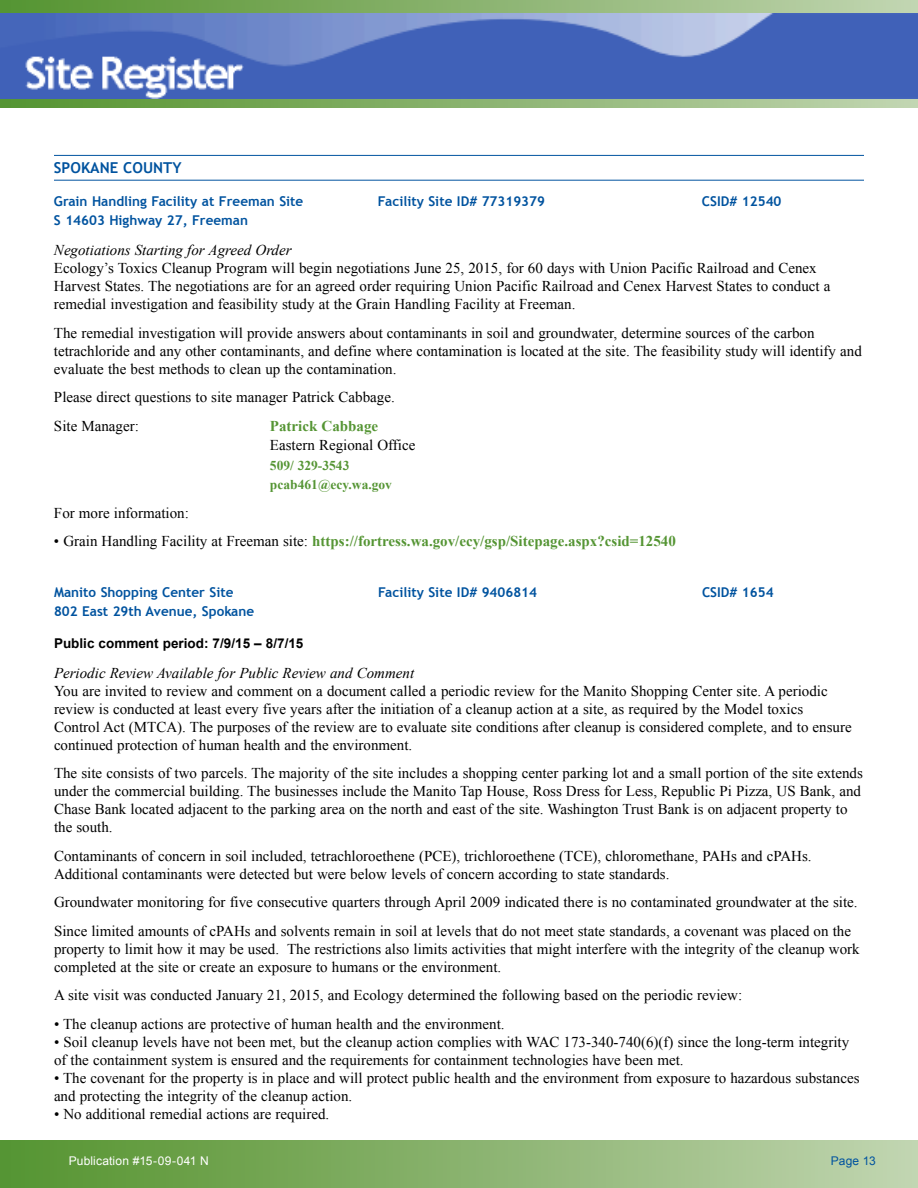
<style>
.page{position:relative;width:918px;height:1188px;background:#fff}
.page>*{position:absolute;margin:0;border:0;box-sizing:border-box;transform-origin:0 0}
.t1{font:15px/18px "Times New Roman";color:#000}
.t2{font:700 15px "Times New Roman";color:#559534}
.t3{font:italic 15px "Times New Roman";color:#000}
.t4{font:700 15px "Trebuchet MS";color:#00539f}
.t5{font:700 13.5px "Trebuchet MS";color:#00539f}
.t6{font:700 13.5px "Arial";color:#000}
.t7{font:700 13.5px/19.5px "Times New Roman";color:#559534}
.t8{font:12px "Arial";letter-spacing:.01em;color:#fff}
.t9{font:12px "Arial";letter-spacing:.005em;color:#00539f}
.s1{font-weight:400;color:#000}
</style>
<div class="page">
<svg style="left:0;top:0;width:918px;height:13px;background:#89b36e"></svg>
<svg style="left:0;top:99px;width:918px;height:9px;background:#89b36e"></svg>
<img style="left:0;top:13px;width:918px;height:86px">
<hr style="left:54px;top:155px;width:810px;height:1px;background:#00539f">
<hr style="left:54px;top:180px;width:810px;height:1px;background:#00539f">
<div style="left:0;top:1141px;width:918px;height:47px;background:linear-gradient(to right,#54932e,#c0d4af)"></div>
<p class="t4" style="left:54px;top:158px;width:129px">Spokane County</p>
<p class="t5" style="left:54px;top:192px;width:251px">Grain Handling Facility at Freeman Site</p>
<p class="t5" style="left:378px;top:192px;width:169px">Facility Site ID# 77319379</p>
<p class="t5" style="left:702px;top:192px;width:81px">CSID# 12540</p>
<p class="t5" style="left:54px;top:212px;width:196px">S 14603 Highway 27, Freeman</p>
<p class="t3" style="left:54px;top:240px;width:239px">Negotiations Starting for Agreed Order</p>
<p class="t1" style="left:54px;top:259px;width:778px">Ecology’s Toxics Cleanup Program will begin negotiations June 25, 2015, for 60 days with Union Pacific Railroad and Cenex<br>Harvest States. The negotiations are for an agreed order requiring Union Pacific Railroad and Cenex Harvest States to conduct a remedial investigation and feasibility study at the Grain Handling Facility at Freeman.</p>
<p class="t1" style="left:54px;top:323px;width:809px">The remedial investigation will provide answers about contaminants in soil and groundwater, determine sources of the carbon tetrachloride and any other contaminants, and define where contamination is located at the site. The feasibility study will identify and evaluate the best methods to clean up the contamination.</p>
<p class="t1" style="left:54px;top:383px;width:342px;line-height:28.5px">Please direct questions to site manager Patrick Cabbage.<br>Site Manager:</p>
<p class="t2" style="left:270px;top:415px;width:110px">Patrick Cabbage</p>
<p class="t1" style="left:270px;top:436px;width:147px">Eastern Regional Office</p>
<p class="t7" style="left:270px;top:455px;width:124px">509/ 329-3543 pcab461@ecy.wa.gov</p>
<p class="t1" style="left:54px;top:503px;width:136px">For more information:</p>
<p class="t2" style="left:54px;top:531px;width:623px"><span class="s1">• Grain Handling Facility at Freeman site:</span> https://fortress.wa.gov/ecy/gsp/Sitepage.aspx?csid=12540</p>
<p class="t5" style="left:54px;top:584px;width:181px">Manito Shopping Center Site</p>
<p class="t5" style="left:378px;top:584px;width:161px">Facility Site ID# 9406814</p>
<p class="t5" style="left:702px;top:584px;width:73px">CSID# 1654</p>
<p class="t5" style="left:54px;top:603px;width:202px">802 East 29th Avenue, Spokane</p>
<p class="t6" style="left:54px;top:634px;width:251px">Public comment period: 7/9/15 – 8/7/15</p>
<p class="t3" style="left:54px;top:662px;width:362px">Periodic Review Available for Public Review and Comment</p>
<p class="t1" style="left:54px;top:682px;width:799px">You are invited to review and comment on a document called a periodic review for the Manito Shopping Center site. A periodic review is conducted at least every five years after the initiation of a cleanup action at a site, as required by the Model toxics Control Act (MTCA). The purposes of the review are to evaluate site conditions after cleanup is considered complete, and to ensure continued protection of human health and the environment.</p>
<p class="t1" style="left:54px;top:764px;width:810px">The site consists of two parcels. The majority of the site includes a shopping center parking lot and a small portion of the site extends under the commercial building. The businesses include the Manito Tap House, Ross Dress for Less, Republic Pi Pizza, US Bank, and Chase Bank located adjacent to the parking area on the north and east of the site. Washington Trust Bank is on adjacent property to the south.</p>
<p class="t1" style="left:54px;top:847px;width:759px">Contaminants of concern in soil included, tetrachloroethene (PCE), trichloroethene (TCE), chloromethane, PAHs and cPAHs.<br>Additional contaminants were detected but were below levels of concern according to state standards.</p>
<p class="t1" style="left:54px;top:888px;width:805px;line-height:28.5px">Groundwater monitoring for five consecutive quarters through April 2009 indicated there is no contaminated groundwater at the site.<br>Since limited amounts of cPAHs and solvents remain in soil at levels that do not meet state standards, a covenant was placed on the</p>
<p class="t1" style="left:54px;top:940px;width:807px">property to limit how it may be used. The restrictions also limits activities that might interfere with the integrity of the cleanup work completed at the site or create an exposure to humans or the environment.</p>
<p class="t1" style="left:54px;top:986px;width:690px">A site visit was conducted January 21, 2015, and Ecology determined the following based on the periodic review:</p>
<p class="t1" style="left:54px;top:1015px;width:452px">• The cleanup actions are protective of human health and the environment.</p>
<p class="t1" style="left:54px;top:1033px;width:797px">• Soil cleanup levels have not been met, but the cleanup action complies with WAC 173-340-740(6)(f) since the long-term integrity of the containment system is ensured and the requirements for containment technologies have been met.</p>
<p class="t1" style="left:54px;top:1069px;width:807px">• The covenant for the property is in place and will protect public health and the environment from exposure to hazardous substances and protecting the integrity of the cleanup action.</p>
<p class="t1" style="left:54px;top:1105px;width:277px">• No additional remedial actions are required.</p>
<p class="t8" style="left:69px;top:1153px;width:141px">Publication #15-09-041 N</p>
<p class="t9" style="left:831px;top:1153px;width:46px">Page 13</p>
</div>
